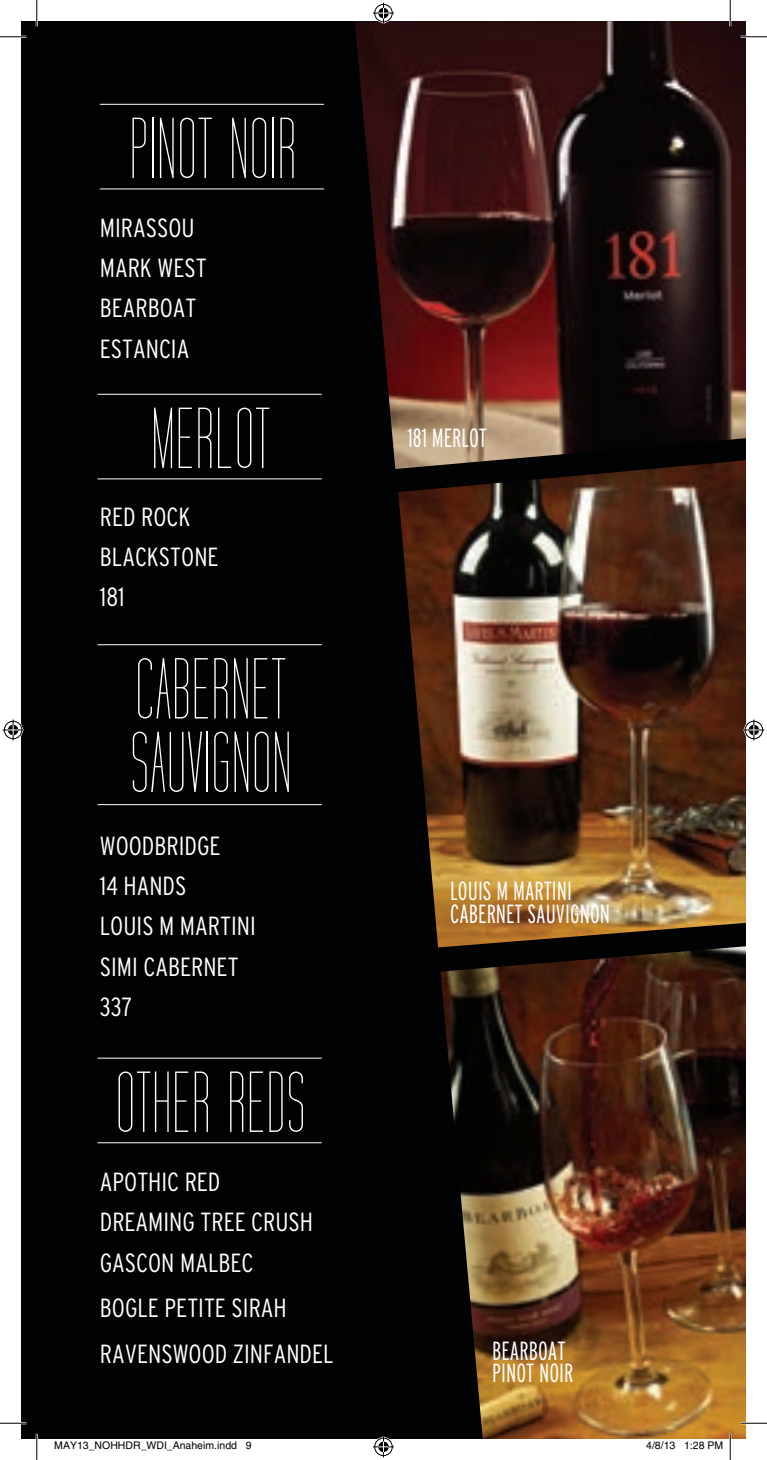
<style>
.page{position:relative;width:767px;height:1460px;background:#fff}
.page>*{position:absolute;margin:0;border:0;box-sizing:border-box;transform-origin:0 0}
.t1{font:87.5px/73.5px "Tall Films";color:#fff}
.t2{font:300 condensed 26.25px/40.2px "Interstate";color:#fff}
.t3{font:300 extra-condensed 26.25px/22.8px "Interstate";color:#fff}
.t4{font:10.5px "Helvetica";color:#000}
</style>
<div class="page">
<div style="left:21px;top:21px;width:725px;height:1417px;background:#010203"></div>
<hr style="left:100px;top:104px;width:224px;height:1px;background:#fff">
<hr style="left:100px;top:188px;width:224px;height:1px;background:#fff">
<hr style="left:97px;top:644px;width:224px;height:1px;background:#fff">
<hr style="left:97px;top:804px;width:224px;height:1px;background:#fff">
<hr style="left:97px;top:1057px;width:224px;height:1px;background:#fff">
<hr style="left:97px;top:1142px;width:224px;height:1px;background:#fff">
<img style="left:355px;top:21px;width:391px;height:448px">
<img style="left:398px;top:460px;width:348px;height:487px">
<img style="left:440px;top:946px;width:306px;height:492px">
<hr style="left:97px;top:394px;width:224px;height:1px;background:#fff">
<hr style="left:97px;top:478px;width:224px;height:1px;background:#fff">
<hr style="left:0;top:36px;width:26px;height:2px;background:#fff">
<hr style="left:740px;top:36px;width:26px;height:2px;background:#fff">
<hr style="left:0;top:1422px;width:26px;height:2px;background:#fff">
<hr style="left:740px;top:1422px;width:26px;height:2px;background:#fff">
<hr style="left:36px;top:0;width:2px;height:26px;background:#fff">
<hr style="left:36px;top:1433px;width:2px;height:27px;background:#fff">
<hr style="left:729px;top:0;width:2px;height:26px;background:#fff">
<hr style="left:729px;top:1433px;width:2px;height:27px;background:#fff">
<svg style="left:0;top:36px;width:26px;height:1px"></svg>
<svg style="left:740px;top:36px;width:26px;height:1px"></svg>
<svg style="left:0;top:1422px;width:26px;height:1px"></svg>
<svg style="left:740px;top:1422px;width:26px;height:1px"></svg>
<svg style="left:36px;top:0;width:1px;height:26px"></svg>
<svg style="left:36px;top:1433px;width:1px;height:27px"></svg>
<svg style="left:729px;top:0;width:1px;height:26px"></svg>
<svg style="left:729px;top:1433px;width:1px;height:27px"></svg>
<svg style="left:373px;top:3px;width:21px;height:21px"></svg>
<svg style="left:373px;top:1436px;width:21px;height:21px"></svg>
<svg style="left:3px;top:719px;width:21px;height:21px"></svg>
<svg style="left:743px;top:719px;width:21px;height:21px"></svg>
<svg style="left:54px;top:1438px;width:183px;height:1px"></svg>
<svg style="left:684px;top:1438px;width:39px;height:1px"></svg>
<p class="t1" style="left:129px;top:115px;width:169px">PINOT NOIR</p>
<p class="t2" style="left:100px;top:207px;width:108px">MIRASSOU<br>MARK WEST<br>BEARBOAT<br>ESTANCIA</p>
<p class="t1" style="left:151px;top:405px;width:121px">MERLOT</p>
<p class="t2" style="left:100px;top:496px;width:120px">RED ROCK<br>BLACKSTONE<br>181</p>
<p class="t1" style="left:129px;top:655px;width:164px">CABERNET<br>SAUVIGNON</p>
<p class="t2" style="left:100px;top:825px;width:157px">WOODBRIDGE<br>14 HANDS<br>LOUIS M MARTINI<br>SIMI CABERNET<br>337</p>
<p class="t1" style="left:115px;top:1068px;width:192px">OTHER REDS</p>
<p class="t2" style="left:100px;top:1161px;width:215px">APOTHIC RED<br>DREAMING TREE CRUSH<br>GASCON MALBEC</p>
<p class="t2" style="left:100px;top:1284px;width:235px;line-height:45.5px">BOGLE PETITE SIRAH<br>RAVENSWOOD ZINFANDEL</p>
<p class="t3" style="left:407px;top:426px;width:81px">181 MERLOT</p>
<p class="t3" style="left:450px;top:879px;width:161px">LOUIS M MARTINI<br>CABERNET SAUVIGNON</p>
<p class="t3" style="left:492px;top:1338px;width:83px">BEARBOAT<br>PINOT NOIR</p>
<p class="t4" style="left:54px;top:1439px;width:199px">MAY13_NOHHDR_WDI_Anaheim.indd 9</p>
<p class="t4" style="left:646px;top:1439px;width:79px">4/8/13 1:28 PM</p>
</div>
